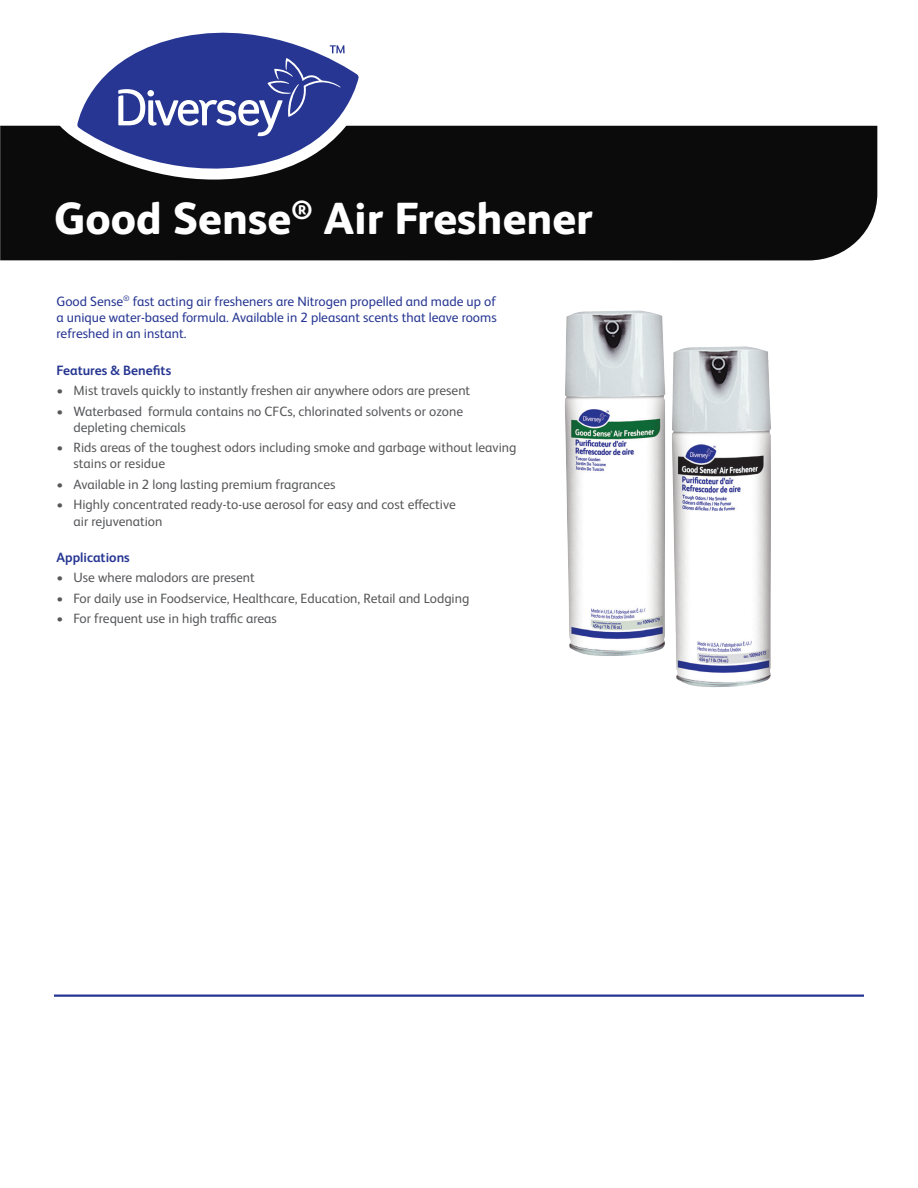
<style>
.page{position:relative;width:918px;height:1188px;background:#fff}
.page>*{position:absolute;margin:0;border:0;box-sizing:border-box;transform-origin:0 0}
.t1{font:800 45px "FS Albert Pro";color:#fff}
.t2{font:13.5px/16.2px "FS Albert Pro";color:#57585a}
.t3{font:13.5px/16.2px "FS Albert Pro";color:#263692;text-align:justify}
.t4{font:700 13.5px "FS Albert Pro";color:#263692}
</style>
<div class="page">
<img style="left:565px;top:310px;width:101px;height:346px">
<div style="left:0;top:126px;width:877px;height:134px;background:#0a0b0a"></div>
<hr style="left:54px;top:995px;width:810px;height:2px;background:#263692">
<img style="left:672px;top:346px;width:99px;height:341px">
<svg style="left:57px;top:125px;width:317px;height:55px;background:#1d1e1d"></svg>
<svg style="left:77px;top:32px;width:282px;height:149px"></svg>
<svg style="left:118px;top:45px;width:227px;height:91px;background:#4b58a4"></svg>
<h1 class="t1" style="left:54px;top:183px;width:540px">Good Sense<sup>®</sup> Air Freshener</h1>
<p class="t3" style="left:57px;top:292px;width:442px">Good Sense<sup>®</sup> fast acting air fresheners are Nitrogen propelled and made up of a unique water-based formula. Available in 2 pleasant scents that leave rooms refreshed in an instant.</p>
<p class="t4" style="left:57px;top:361px;width:116px">Features &amp; Benefits</p>
<p class="t2" style="left:57px;top:381px;width:415px">• Mist travels quickly to instantly freshen air anywhere odors are present</p>
<p class="t2" style="left:74px;top:402px;width:391px;text-indent:-17px">• Waterbased formula contains no CFCs, chlorinated solvents or ozone depleting chemicals</p>
<p class="t2" style="left:74px;top:438px;width:444px;text-indent:-17px">• Rids areas of the toughest odors including smoke and garbage without leaving stains or residue</p>
<p class="t2" style="left:57px;top:475px;width:281px">• Available in 2 long lasting premium fragrances</p>
<p class="t2" style="left:74px;top:496px;width:384px;text-indent:-17px">• Highly concentrated ready-to-use aerosol for easy and cost effective air rejuvenation</p>
<p class="t4" style="left:57px;top:548px;width:75px">Applications</p>
<p class="t2" style="left:57px;top:569px;width:200px">• Use where malodors are present</p>
<p class="t2" style="left:57px;top:589px;width:414px">• For daily use in Foodservice, Healthcare, Education, Retail and Lodging</p>
<p class="t2" style="left:57px;top:610px;width:222px">• For frequent use in high traffic areas</p>
</div>
